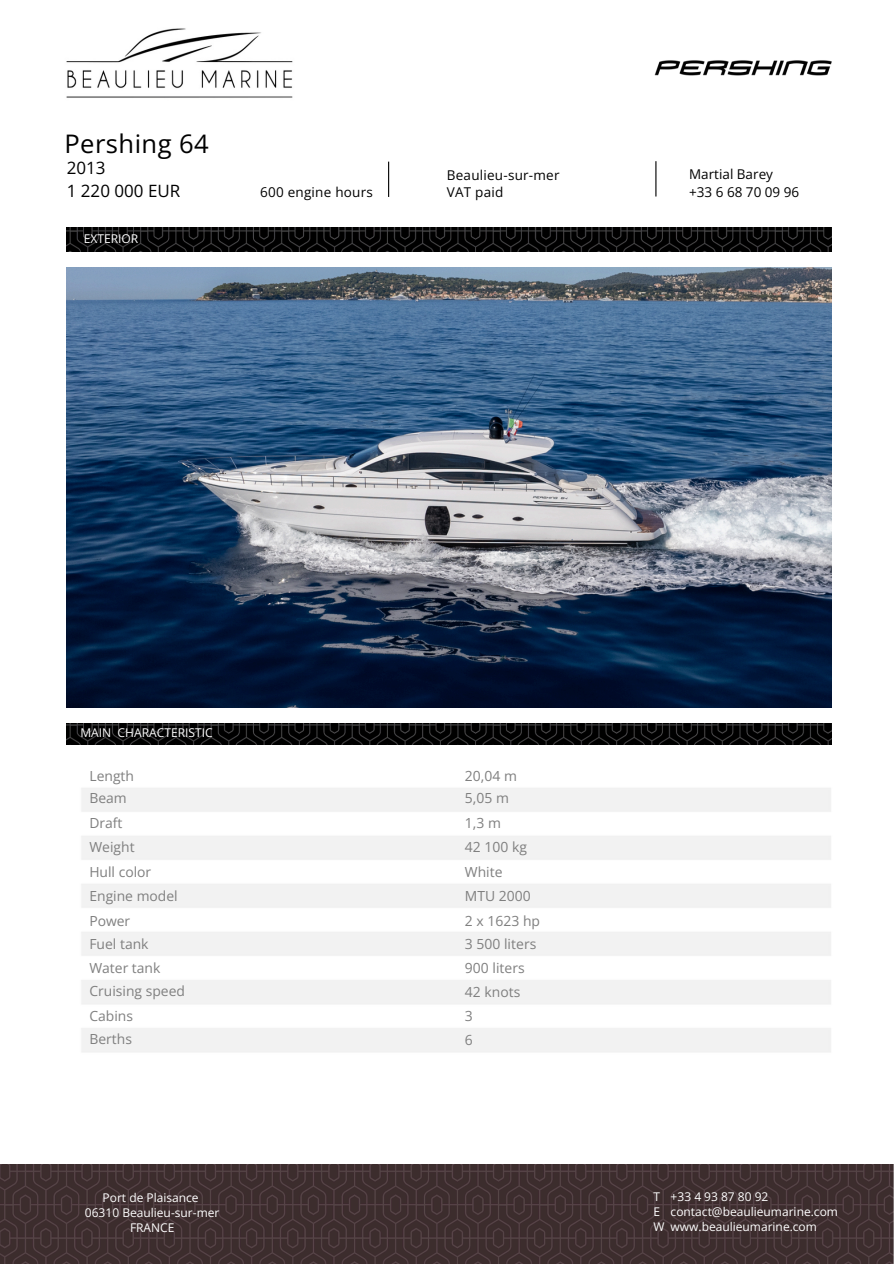
<style>
.page{position:relative;width:894px;height:1264px;background:#fff}
.page>*{position:absolute;margin:0;border:0;box-sizing:border-box;transform-origin:0 0}
.t1{font:25.5px "Open Sans";letter-spacing:.02em;color:#000}
.t2{font:16.95px/22.5px "Open Sans";color:#000}
.t3{font:13.95px "Open Sans";color:#7f7f7f}
.t4{font:13.5px/18px "Open Sans";letter-spacing:.015em;color:#000}
.t5{font:12px/15px "Open Sans";color:#fff}
</style>
<div class="page">
<img style="left:67px;top:268px;width:764px;height:440px">
<img style="left:67px;top:228px;width:764px;height:23px">
<img style="left:0;top:1164px;width:893px;height:99px">
<img style="left:67px;top:723px;width:764px;height:21px">
<img style="left:66px;top:28px;width:227px;height:70px">
<hr style="left:388px;top:162px;width:1px;height:35px;background:#000">
<hr style="left:655px;top:161px;width:1px;height:35px;background:#000">
<img style="left:654px;top:60px;width:178px;height:16px">
<h4 class="t1" style="left:64px;top:126px;width:146px">Pershing 64</h4>
<p class="t2" style="left:67px;top:156px;width:115px">2013<br>1 220 000 EUR</p>
<h4 class="t4" style="left:689px;top:165px;width:111px">Martial Barey +33 6 68 70 09 96</h4>
<p class="t4" style="left:446px;top:167px;width:114px;line-height:16.8px">Beaulieu-sur-mer<br>VAT paid</p>
<h4 class="t4" style="left:260px;top:182px;width:114px">600 engine hours</h4>
<h2 class="t5" style="left:84px;top:231px;width:56px">EXTERIOR</h2>
<p class="t5" style="left:80px;top:725px;width:134px">MAIN CHARACTERISTIC</p>
<h5 class="t3" style="left:89px;top:766px;width:46px">Length</h5>
<h4 class="t3" style="left:89px;top:788px;width:39px">Beam</h4>
<h4 class="t3" style="left:89px;top:813px;width:35px">Draft</h4>
<p class="t3" style="left:89px;top:837px;width:47px">Weight</p>
<h4 class="t3" style="left:89px;top:861px;width:63px">Hull color</h4>
<h4 class="t3" style="left:89px;top:886px;width:90px">Engine model</h4>
<h4 class="t3" style="left:89px;top:911px;width:42px">Power</h4>
<h4 class="t3" style="left:89px;top:934px;width:61px">Fuel tank</h4>
<p class="t3" style="left:89px;top:957px;width:73px">Water tank</p>
<h4 class="t3" style="left:89px;top:981px;width:97px">Cruising speed</h4>
<h4 class="t3" style="left:89px;top:1005px;width:45px">Cabins</h4>
<h4 class="t3" style="left:89px;top:1029px;width:44px">Berths</h4>
<h4 class="t5" style="left:103px;top:1190px;width:98px">Port de Plaisance</h4>
<p class="t5" style="left:85px;top:1205px;width:136px">06310 Beaulieu-sur-mer</p>
<h4 class="t5" style="left:130px;top:1220px;width:46px">FRANCE</h4>
<h4 class="t3" style="left:464px;top:765px;width:54px">20,04 m</h4>
<p class="t3" style="left:464px;top:788px;width:46px">5,05 m</p>
<h4 class="t3" style="left:464px;top:813px;width:38px">1,3 m</h4>
<h3 class="t3" style="left:464px;top:837px;width:64px">42 100 kg</h3>
<h4 class="t3" style="left:464px;top:861px;width:39px">White</h4>
<h4 class="t3" style="left:464px;top:886px;width:67px">MTU 2000</h4>
<p class="t3" style="left:464px;top:911px;width:77px">2 x 1623 hp</p>
<h4 class="t3" style="left:464px;top:934px;width:73px">3 500 liters</h4>
<h4 class="t3" style="left:464px;top:957px;width:61px">900 liters</h4>
<h4 class="t3" style="left:464px;top:982px;width:57px">42 knots</h4>
<h4 class="t3" style="left:464px;top:1005px;width:9px">3</h4>
<p class="t3" style="left:464px;top:1030px;width:9px">6</p>
<p class="t5" style="left:670px;top:1189px;width:99px">+33 4 93 87 80 92</p>
<h4 class="t5" style="left:670px;top:1204px;width:169px">contact@beaulieumarine.com</h4>
<p class="t5" style="left:670px;top:1219px;width:148px">www.beaulieumarine.com</p>
<h5 class="t5" style="left:653px;top:1189px;width:8px">T<br>E</h5>
<p class="t5" style="left:653px;top:1219px;width:13px">W</p>
</div>
